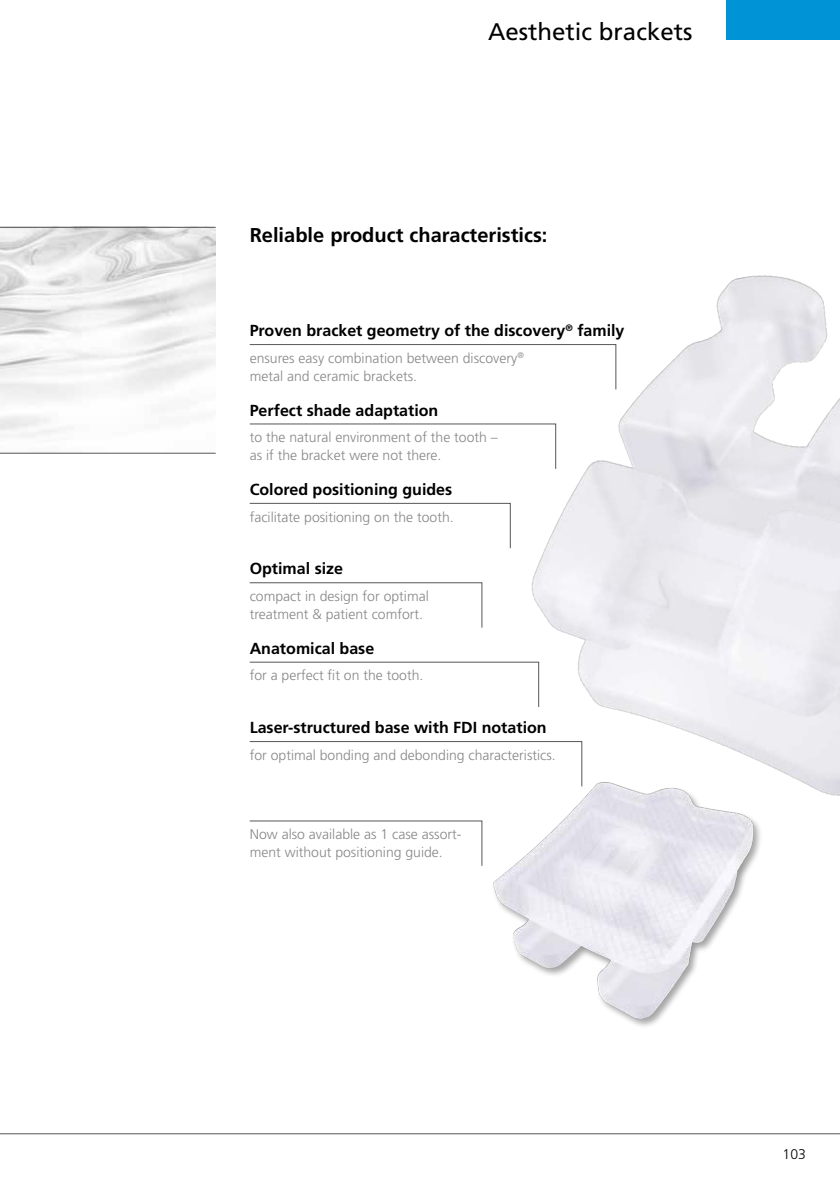
<style>
.page{position:relative;width:840px;height:1191px;background:#fff}
.page>*{position:absolute;margin:0;border:0;box-sizing:border-box;transform-origin:0 0}
.t1{font:24px "Frutiger LT Std";color:#000}
.t2{font:700 20px "Frutiger LT Std";color:#000}
.t3{font:700 16px "Frutiger LT Std";color:#000}
.t4{font:300 14px/18px "Frutiger LT Std";color:#878787}
.t5{font:300 14px "Frutiger LT Std";color:#000}
</style>
<div class="page">
<div style="left:726px;top:0;width:113px;height:40px;background:#0093d6"></div>
<hr style="left:0;top:1133px;width:839px;height:1px;background:#575756">
<img style="left:69px;top:228px;width:146px;height:225px">
<hr style="left:0;top:227px;width:215px;height:1px;background:#575756">
<img style="left:482px;top:275px;width:357px;height:521px">
<svg style="left:249px;top:502px;width:262px;height:47px"></svg>
<svg style="left:249px;top:423px;width:307px;height:47px"></svg>
<svg style="left:249px;top:343px;width:367px;height:47px"></svg>
<svg style="left:249px;top:740px;width:333px;height:37px"></svg>
<svg style="left:249px;top:661px;width:290px;height:47px"></svg>
<svg style="left:249px;top:582px;width:233px;height:46px"></svg>
<svg style="left:249px;top:820px;width:212px;height:2px"></svg>
<img style="left:0;top:226px;width:69px;height:227px">
<hr style="left:0;top:453px;width:215px;height:1px;background:#575756">
<img style="left:461px;top:777px;width:339px;height:249px">
<h1 class="t1" style="left:488px;top:17px;width:206px">Aesthetic brackets</h1>
<h2 class="t2" style="left:249px;top:223px;width:299px">Reliable product characteristics:</h2>
<p class="t3" style="left:249px;top:321px;width:376px">Proven bracket geometry of the discovery<sup>®</sup> family</p>
<p class="t4" style="left:249px;top:349px;width:275px">ensures easy combination between discovery<sup>® </sup>metal and ceramic brackets.</p>
<p class="t3" style="left:249px;top:401px;width:190px">Perfect shade adaptation</p>
<p class="t4" style="left:249px;top:428px;width:249px">to the natural environment of the tooth – as if the bracket were not there.</p>
<p class="t3" style="left:249px;top:480px;width:204px">Colored positioning guides</p>
<p class="t4" style="left:249px;top:508px;width:205px">facilitate positioning on the tooth.</p>
<p class="t3" style="left:249px;top:559px;width:95px">Optimal size</p>
<p class="t4" style="left:249px;top:587px;width:180px">compact in design for optimal treatment &amp; patient comfort.</p>
<p class="t3" style="left:249px;top:639px;width:126px">Anatomical base</p>
<p class="t4" style="left:249px;top:666px;width:175px">for a perfect fit on the tooth.</p>
<p class="t3" style="left:249px;top:718px;width:298px">Laser-structured base with FDI notation</p>
<p class="t4" style="left:249px;top:746px;width:307px">for optimal bonding and debonding characteristics.</p>
<p class="t4" style="left:249px;top:825px;width:213px">Now also available as 1 case assort&shy;ment without positioning guide.</p>
<p class="t5" style="left:782px;top:1146px;width:25px">103</p>
</div>
